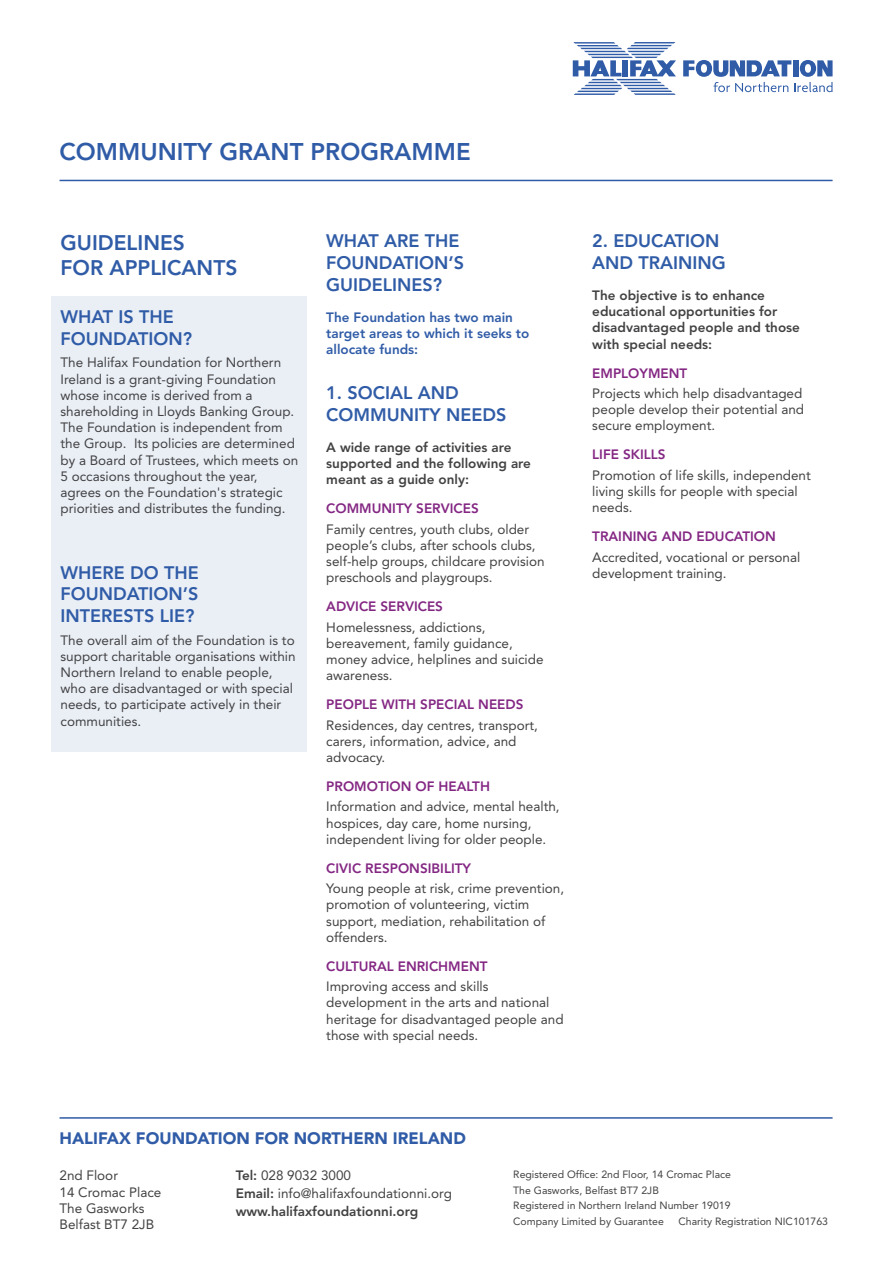
<style>
.page{position:relative;width:893px;height:1263px;background:#fff}
.page>*{position:absolute;margin:0;border:0;box-sizing:border-box;transform-origin:0 0}
.t1{font:800 24px "Avenir LT Std";color:#305ca7}
.t2{font:800 21px/25.2px "Avenir LT Std";color:#305ca7}
.t3{font:800 18px/21.6px "Avenir LT Std";color:#305ca7}
.t4{font:900 16.5px "Avenir LT Std";color:#305ca7}
.t5{font:13.5px/16.2px "Avenir LT Std";color:#424244}
.t6{font:800 13.5px/16.2px "Avenir LT Std";color:#424244}
.t7{font:800 13.5px "Avenir LT Std";color:#842783}
.t8{font:800 13.5px/16.2px "Avenir LT Std";color:#305ca7}
.t9{font:10.5px/15.6px "Avenir LT Std";color:#424244}
.s1{font-weight:800}
</style>
<div class="page">
<div style="left:51px;top:296px;width:255px;height:455px;background:#eaeff6"></div>
<svg style="left:573px;top:42px;width:103px;height:53px"></svg>
<svg style="left:683px;top:60px;width:150px;height:32px"></svg>
<hr style="left:60px;top:1117px;width:773px;height:2px;background:#305ca7">
<hr style="left:60px;top:180px;width:773px;height:1px;background:#305ca7">
<h1 class="t1" style="left:60px;top:142px;width:413px">COMMUNITY GRANT PROGRAMME</h1>
<h2 class="t2" style="left:61px;top:232px;width:178px">GUIDELINES<br>FOR APPLICANTS</h2>
<h3 class="t3" style="left:61px;top:308px;width:133px">WHAT IS THE<br>FOUNDATION?</h3>
<p class="t5" style="left:61px;top:356px;width:239px">The Halifax Foundation for Northern Ireland is a grant-giving Foundation whose income is derived from a shareholding in Lloyds Banking Group.<br>The Foundation is independent from the Group. Its policies are determined by a Board of Trustees, which meets on 5 occasions throughout the year, agrees on the Foundation's strategic priorities and distributes the funding.</p>
<h3 class="t3" style="left:61px;top:563px;width:140px;text-align:justify">WHERE DO THE FOUNDATION’S INTERESTS LIE?</h3>
<p class="t5" style="left:61px;top:633px;width:237px">The overall aim of the Foundation is to support charitable organisations within Northern Ireland to enable people, who are disadvantaged or with special needs, to participate actively in their communities.</p>
<h3 class="t3" style="left:326px;top:232px;width:139px">WHAT ARE THE<br>FOUNDATION’S<br>GUIDELINES?</h3>
<p class="t8" style="left:326px;top:310px;width:204px">The Foundation has two main target areas to which it seeks to allocate funds:</p>
<h3 class="t3" style="left:326px;top:384px;width:182px">1. SOCIAL AND<br>COMMUNITY NEEDS</h3>
<p class="t6" style="left:326px;top:440px;width:206px">A wide range of activities are supported and the following are meant as a guide only:</p>
<p class="t7" style="left:326px;top:503px;width:154px">COMMUNITY SERVICES</p>
<p class="t5" style="left:326px;top:522px;width:220px">Family centres, youth clubs, older people’s clubs, after schools clubs, self-help groups, childcare provision preschools and playgroups.</p>
<p class="t7" style="left:326px;top:601px;width:118px">ADVICE SERVICES</p>
<p class="t5" style="left:326px;top:620px;width:219px">Homelessness, addictions, bereavement, family guidance, money advice, helplines and suicide awareness.</p>
<p class="t7" style="left:326px;top:699px;width:199px">PEOPLE WITH SPECIAL NEEDS</p>
<p class="t5" style="left:326px;top:718px;width:213px">Residences, day centres, transport, carers, information, advice, and advocacy.</p>
<p class="t7" style="left:326px;top:781px;width:165px">PROMOTION OF HEALTH</p>
<p class="t5" style="left:326px;top:800px;width:235px">Information and advice, mental health, hospices, day care, home nursing, independent living for older people.</p>
<p class="t7" style="left:326px;top:862px;width:146px">CIVIC RESPONSIBILITY</p>
<p class="t5" style="left:326px;top:881px;width:239px">Young people at risk, crime prevention, promotion of volunteering, victim support, mediation, rehabilitation of offenders.</p>
<p class="t7" style="left:326px;top:960px;width:163px">CULTURAL ENRICHMENT</p>
<p class="t5" style="left:326px;top:979px;width:239px">Improving access and skills development in the arts and national heritage for disadvantaged people and those with special needs.</p>
<h3 class="t3" style="left:592px;top:232px;width:135px">2. EDUCATION<br>AND TRAINING</h3>
<p class="t6" style="left:592px;top:288px;width:209px">The objective is to enhance educational opportunities for disadvantaged people and those with special needs:</p>
<p class="t7" style="left:592px;top:367px;width:96px">EMPLOYMENT</p>
<p class="t5" style="left:592px;top:386px;width:213px">Projects which help disadvantaged people develop their potential and secure employment.</p>
<p class="t7" style="left:592px;top:449px;width:75px">LIFE SKILLS</p>
<p class="t5" style="left:592px;top:468px;width:220px">Promotion of life skills, independent living skills for people with special needs.</p>
<p class="t7" style="left:592px;top:531px;width:185px">TRAINING AND EDUCATION</p>
<p class="t5" style="left:592px;top:550px;width:210px">Accredited, vocational or personal development training.</p>
<p class="t4" style="left:60px;top:1132px;width:408px">HALIFAX FOUNDATION FOR NORTHERN IRELAND</p>
<p class="t5" style="left:60px;top:1169px;width:103px">2nd Floor<br>14 Cromac Place<br>The Gasworks<br>Belfast BT7 2JB</p>
<p class="t5" style="left:236px;top:1168px;width:218px;line-height:18px"><span class="s1">Tel:</span> 028 9032 3000<br><span class="s1">Email:</span> info@halifaxfoundationni.org <span class="s1">www.halifaxfoundationni.org</span></p>
<p class="t9" style="left:513px;top:1167px;width:219px">Registered Office: 2nd Floor, 14 Cromac Place The Gasworks, Belfast BT7 2JB<br>Registered in Northern Ireland Number 19019<br>Company Limited by Guarantee</p>
<p class="t9" style="left:678px;top:1214px;width:151px">Charity Registration NIC101763</p>
</div>
